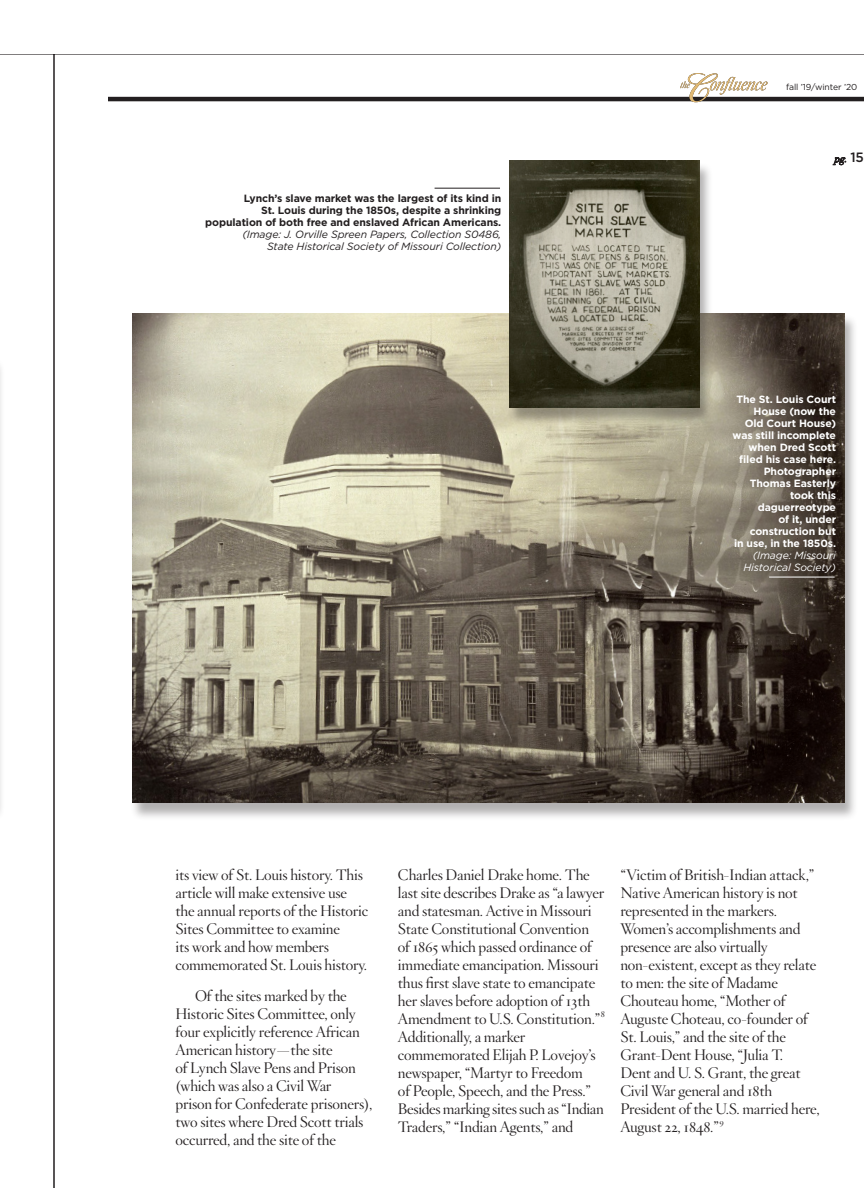
<style>
.page{position:relative;width:864px;height:1188px;background:#fff}
.page>*{position:absolute;margin:0;border:0;box-sizing:border-box;transform-origin:0 0}
.t1{font:15px/18px "Hoefler Titling HTF Lt Roman";letter-spacing:-.01em;color:#231f20}
.t2{font:700 10.5px/12px "Gotham";letter-spacing:-.01em;color:#fff;text-align:right}
.t3{font:700 10.5px/12px "Gotham";letter-spacing:-.01em;color:#231f20;text-align:right}
.t4{font:italic 10.5px/12px "Gotham";letter-spacing:-.01em;color:#231f20;text-align:right}
.t5{font:italic 10.5px/12px "Gotham";letter-spacing:-.01em;color:#fff;text-align:right}
.t6{font:italic 9.75px "Didot";color:#231f20}
.t7{font:8.7px "Gotham";letter-spacing:-.01em;color:#231f20}
.s1{font-family:"Gotham";font-weight:500;font-style:normal;font-size:13.5px}
</style>
<div class="page">
<svg style="left:0;top:54px;width:54px;height:1134px"></svg>
<div style="left:130px;top:315px;width:728px;height:506px;background:#231f20;opacity:.35"></div>
<img style="left:133px;top:313px;width:712px;height:490px">
<hr style="left:769px;top:577px;width:66px;height:1px;background:#fff">
<hr style="left:108px;top:97px;width:756px;height:4px;background:#231f20">
<svg style="left:833px;top:158px;width:13px;height:7px"></svg>
<svg style="left:680px;top:73px;width:88px;height:29px"></svg>
<hr style="left:0;top:358px;width:4px;height:463px;background:#f9f9f9">
<div style="left:507px;top:162px;width:207px;height:263px;background:#231f20;opacity:.35"></div>
<img style="left:510px;top:160px;width:190px;height:247px">
<hr style="left:435px;top:188px;width:65px;height:1px;background:#231f20">
<p class="t7" style="left:786px;top:81px;width:73px">fall ’19/winter ’20</p>
<p class="t3" style="left:205px;top:192px;width:297px">Lynch’s slave market was the largest of its kind in<br>St. Louis during the 1850s, despite a shrinking population of both free and enslaved African Americans.</p>
<p class="t4" style="left:242px;top:228px;width:260px">(Image: J. Orville Spreen Papers, Collection S0486,<br>State Historical Society of Missouri Collection)</p>
<p class="t6" style="left:835px;top:153px;width:31px">pg. <span class="s1">15</span></p>
<p class="t2" style="left:733px;top:393px;width:105px">The St. Louis Court<br>House (now the<br>Old Court House) was still incomplete when Dred Scott filed his case here.<br>Photographer<br>Thomas Easterly took this daguerreotype<br>of it, under construction but<br>in use, in the 1850s.</p>
<p class="t5" style="left:743px;top:549px;width:94px">(Image: Missouri<br>Historical Society)</p>
<p class="t1" style="left:176px;top:866px;width:194px">its view of St. Louis history. This article will make extensive use the annual reports of the Historic<br>Sites Committee to examine<br>its work and how members commemorated St. Louis history.</p>
<p class="t1" style="left:176px;top:987px;width:198px;text-indent:20px">Of the sites marked by the<br>Historic Sites Committee, only four explicitly reference African<br>American history—the site<br>of Lynch Slave Pens and Prison (which was also a Civil War<br>prison for Confederate prisoners), two sites where Dred Scott trials occurred, and the site of the</p>
<p class="t1" style="left:398px;top:866px;width:209px">Charles Daniel Drake home. The last site describes Drake as “a lawyer and statesman. Active in Missouri State Constitutional Convention<br>of 1865 which passed ordinance of immediate emancipation. Missouri thus first slave state to emancipate her slaves before adoption of 13th Amendment to U.S. Constitution.”<sup>8<br></sup>Additionally, a marker commemorated Elijah P. Lovejoy’s newspaper, “Martyr to Freedom<br>of People, Speech, and the Press.” Besides marking sites such as “Indian Traders,” “Indian Agents,” and</p>
<p class="t1" style="left:620px;top:866px;width:201px">“Victim of British-Indian attack,”<br>Native American history is not represented in the markers.<br>Women’s accomplishments and presence are also virtually non-existent, except as they relate to men: the site of Madame<br>Chouteau home, “Mother of<br>Auguste Choteau, co-founder of<br>St. Louis,” and the site of the<br>Grant-Dent House, “Julia T.<br>Dent and U. S. Grant, the great<br>Civil War general and 18th<br>President of the U.S. married here,<br>August 22, 1848.”<sup>9</sup></p>
</div>
